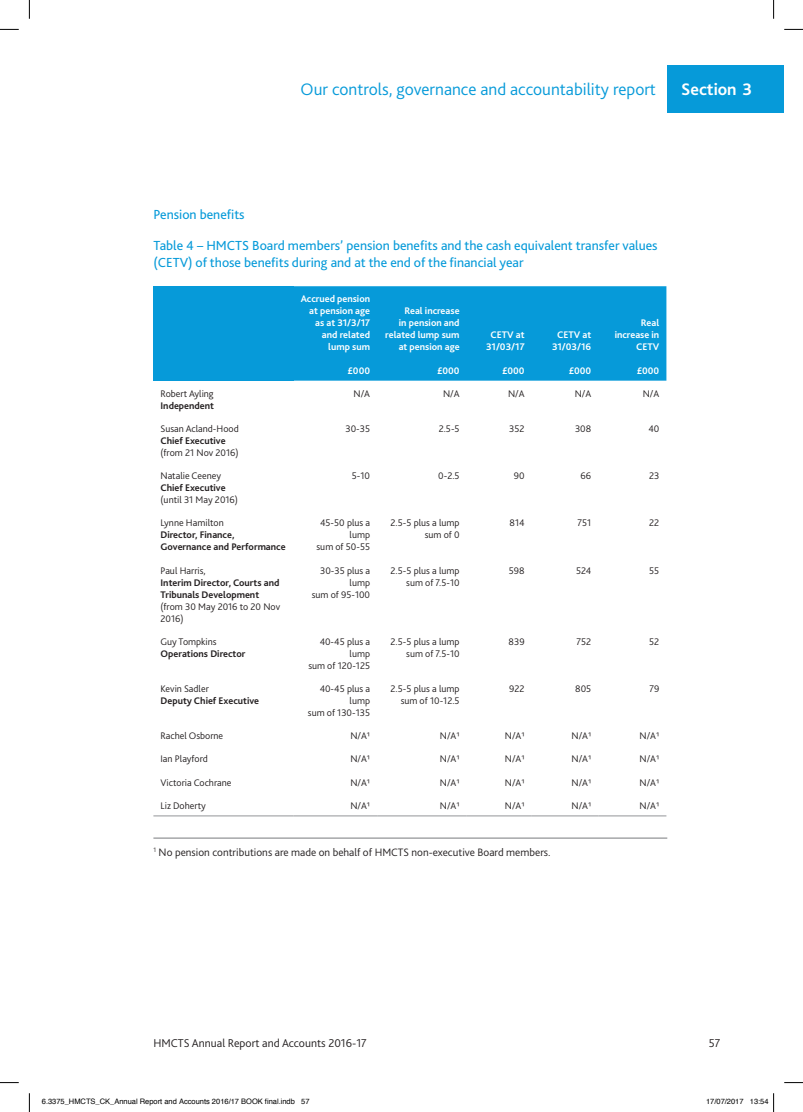
<style>
.page{position:relative;width:803px;height:1112px;background:#fff}
.page>*{position:absolute;margin:0;border:0;box-sizing:border-box;transform-origin:0 0}
.t1{font:300 17.5px "Bliss 2";color:#069ad9}
.t2{font:700 17.5px "Bliss 2";color:#fff}
.t3{font:13.75px/16.9px "Bliss 2";color:#069ad9}
.t4{font:300 11.88px "Bliss 2";color:#231f20}
.t5{font:300 11.25px "Bliss 2";color:#231f20}
.t6{font:300 10px/12px "Bliss 2";color:#231f20;text-align:right}
.t7{font:700 10px/12px "Bliss 2";color:#fff;text-align:right}
.t8{font:700 10px/12px "Bliss 2";color:#231f20}
.t9{font:7.5px "Helvetica";color:#000}
</style>
<div class="page">
<div style="left:667px;top:65px;width:117px;height:47px;background:#069ad9"></div>
<div style="left:153px;top:286px;width:141px;height:94px;background:#069ad9"></div>
<div style="left:294px;top:286px;width:372px;height:94px;background:#069ad9"></div>
<hr style="left:153px;top:815px;width:141px;height:1px;background:#939598">
<hr style="left:294px;top:815px;width:83px;height:1px;background:#939598">
<hr style="left:377px;top:815px;width:90px;height:1px;background:#939598">
<hr style="left:467px;top:815px;width:65px;height:1px;background:#939598">
<hr style="left:532px;top:815px;width:66px;height:1px;background:#939598">
<hr style="left:598px;top:815px;width:68px;height:1px;background:#939598">
<hr style="left:153px;top:837px;width:514px;height:1px;background:#939598">
<svg style="left:0;top:29px;width:19px;height:1px"></svg>
<svg style="left:784px;top:29px;width:19px;height:1px"></svg>
<svg style="left:0;top:1082px;width:19px;height:1px"></svg>
<svg style="left:784px;top:1082px;width:19px;height:1px"></svg>
<svg style="left:29px;top:0;width:1px;height:19px"></svg>
<svg style="left:29px;top:1093px;width:1px;height:18px"></svg>
<svg style="left:773px;top:0;width:1px;height:19px"></svg>
<svg style="left:773px;top:1093px;width:1px;height:18px"></svg>
<h1 class="t1" style="left:301px;top:78px;width:357px">Our controls, governance and accountability report</h1>
<h1 class="t2" style="left:681px;top:78px;width:73px">Section 3</h1>
<h2 class="t3" style="left:153px;top:206px;width:93px">Pension benefits</h2>
<h2 class="t3" style="left:153px;top:237px;width:506px">Table 4 – HMCTS Board members’ pension benefits and the cash equivalent transfer values (CETV) of those benefits during and at the end of the financial year</h2>
<p class="t7" style="left:301px;top:293px;width:71px">Accrued pension at pension age as at 31/3/17 and related lump sum</p>
<p class="t7" style="left:385px;top:305px;width:76px">Real increase<br>in pension and related lump sum at pension age</p>
<p class="t7" style="left:615px;top:317px;width:46px">Real increase in<br>CETV</p>
<p class="t7" style="left:486px;top:329px;width:40px;text-align:center">CETV at<br>31/03/17</p>
<p class="t7" style="left:552px;top:329px;width:41px;text-align:center">CETV at<br>31/03/16</p>
<p class="t7" style="left:347px;top:364px;width:24px">£000</p>
<p class="t7" style="left:437px;top:364px;width:24px">£000</p>
<p class="t7" style="left:502px;top:364px;width:24px">£000</p>
<p class="t7" style="left:569px;top:364px;width:24px">£000</p>
<p class="t7" style="left:637px;top:364px;width:24px">£000</p>
<p class="t6" style="left:160px;top:387px;width:55px">Robert Ayling</p>
<p class="t8" style="left:160px;top:399px;width:55px">Independent</p>
<p class="t6" style="left:354px;top:387px;width:18px">N/A</p>
<p class="t6" style="left:443px;top:387px;width:18px">N/A</p>
<p class="t6" style="left:508px;top:387px;width:18px">N/A</p>
<p class="t6" style="left:575px;top:387px;width:18px">N/A</p>
<p class="t6" style="left:643px;top:387px;width:18px">N/A</p>
<p class="t6" style="left:160px;top:422px;width:80px">Susan Acland-Hood</p>
<p class="t8" style="left:160px;top:434px;width:67px">Chief Executive</p>
<p class="t6" style="left:160px;top:446px;width:80px">(from 21 Nov 2016)</p>
<p class="t6" style="left:345px;top:422px;width:26px">30-35</p>
<p class="t6" style="left:439px;top:422px;width:22px">2.5-5</p>
<p class="t6" style="left:509px;top:422px;width:17px">352</p>
<p class="t6" style="left:575px;top:422px;width:18px">308</p>
<p class="t6" style="left:648px;top:422px;width:12px">40</p>
<p class="t6" style="left:160px;top:469px;width:62px">Natalie Ceeney</p>
<p class="t8" style="left:160px;top:481px;width:67px">Chief Executive</p>
<p class="t6" style="left:160px;top:493px;width:79px">(until 31 May 2016)</p>
<p class="t6" style="left:352px;top:469px;width:20px">5-10</p>
<p class="t6" style="left:438px;top:469px;width:23px">0-2.5</p>
<p class="t6" style="left:514px;top:469px;width:12px">90</p>
<p class="t6" style="left:581px;top:469px;width:12px">66</p>
<p class="t6" style="left:649px;top:469px;width:12px">23</p>
<p class="t6" style="left:160px;top:516px;width:65px">Lynne Hamilton</p>
<p class="t8" style="left:160px;top:528px;width:127px">Director, Finance,<br>Governance and Performance</p>
<p class="t6" style="left:316px;top:516px;width:55px">45-50 plus a lump<br>sum of 50-55</p>
<p class="t6" style="left:391px;top:516px;width:71px">2.5-5 plus a lump sum of 0</p>
<p class="t6" style="left:510px;top:516px;width:17px">814</p>
<p class="t6" style="left:578px;top:516px;width:15px">751</p>
<p class="t6" style="left:649px;top:516px;width:12px">22</p>
<p class="t6" style="left:160px;top:564px;width:47px">Paul Harris,</p>
<p class="t8" style="left:160px;top:576px;width:120px">Interim Director, Courts and<br>Tribunals Development</p>
<p class="t6" style="left:160px;top:600px;width:121px;text-align:left">(from 30 May 2016 to 20 Nov<br>2016)</p>
<p class="t6" style="left:312px;top:564px;width:60px">30-35 plus a lump<br>sum of 95-100</p>
<p class="t6" style="left:391px;top:564px;width:71px">2.5-5 plus a lump sum of 7.5-10</p>
<p class="t6" style="left:509px;top:564px;width:17px">598</p>
<p class="t6" style="left:576px;top:564px;width:17px">524</p>
<p class="t6" style="left:649px;top:564px;width:12px">55</p>
<p class="t6" style="left:160px;top:635px;width:58px">Guy Tompkins</p>
<p class="t8" style="left:160px;top:647px;width:86px">Operations Director</p>
<p class="t6" style="left:308px;top:635px;width:63px">40-45 plus a lump<br>sum of 120-125</p>
<p class="t6" style="left:391px;top:635px;width:71px">2.5-5 plus a lump sum of 7.5-10</p>
<p class="t6" style="left:509px;top:635px;width:18px">839</p>
<p class="t6" style="left:576px;top:635px;width:16px">752</p>
<p class="t6" style="left:649px;top:635px;width:12px">52</p>
<p class="t6" style="left:160px;top:682px;width:50px">Kevin Sadler</p>
<p class="t8" style="left:160px;top:694px;width:100px">Deputy Chief Executive</p>
<p class="t6" style="left:308px;top:682px;width:64px">40-45 plus a lump<br>sum of 130-135</p>
<p class="t6" style="left:391px;top:682px;width:71px">2.5-5 plus a lump sum of 10-12.5</p>
<p class="t6" style="left:509px;top:682px;width:17px">922</p>
<p class="t6" style="left:575px;top:682px;width:18px">805</p>
<p class="t6" style="left:649px;top:682px;width:11px">79</p>
<p class="t6" style="left:160px;top:729px;width:64px">Rachel Osborne</p>
<p class="t6" style="left:350px;top:729px;width:21px">N/A1</p>
<p class="t6" style="left:440px;top:729px;width:21px">N/A1</p>
<p class="t6" style="left:505px;top:729px;width:21px">N/A1</p>
<p class="t6" style="left:571px;top:729px;width:21px">N/A1</p>
<p class="t6" style="left:639px;top:729px;width:21px">N/A1</p>
<p class="t6" style="left:160px;top:752px;width:49px">Ian Playford</p>
<p class="t6" style="left:350px;top:752px;width:21px">N/A1</p>
<p class="t6" style="left:440px;top:752px;width:21px">N/A1</p>
<p class="t6" style="left:505px;top:752px;width:21px">N/A1</p>
<p class="t6" style="left:571px;top:752px;width:21px">N/A1</p>
<p class="t6" style="left:639px;top:752px;width:21px">N/A1</p>
<p class="t6" style="left:160px;top:775px;width:73px">Victoria Cochrane</p>
<p class="t6" style="left:350px;top:775px;width:21px">N/A1</p>
<p class="t6" style="left:440px;top:775px;width:21px">N/A1</p>
<p class="t6" style="left:505px;top:775px;width:21px">N/A1</p>
<p class="t6" style="left:571px;top:775px;width:21px">N/A1</p>
<p class="t6" style="left:639px;top:775px;width:21px">N/A1</p>
<p class="t6" style="left:160px;top:799px;width:47px">Liz Doherty</p>
<p class="t6" style="left:350px;top:799px;width:21px">N/A1</p>
<p class="t6" style="left:440px;top:799px;width:21px">N/A1</p>
<p class="t6" style="left:505px;top:799px;width:21px">N/A1</p>
<p class="t6" style="left:571px;top:799px;width:21px">N/A1</p>
<p class="t6" style="left:639px;top:799px;width:21px">N/A1</p>
<p class="t5" style="left:153px;top:844px;width:399px"><sup>1</sup> No pension contributions are made on behalf of HMCTS non-executive Board members.</p>
<p class="t4" style="left:153px;top:1035px;width:215px">HMCTS Annual Report and Accounts 2016-17</p>
<p class="t4" style="left:709px;top:1035px;width:13px">57</p>
<p class="t9" style="left:42px;top:1095px;width:269px">6.3375_HMCTS_CK_Annual Report and Accounts 2016/17 BOOK final.indb 57</p>
<p class="t9" style="left:706px;top:1095px;width:64px">17/07/2017 13:54</p>
</div>
